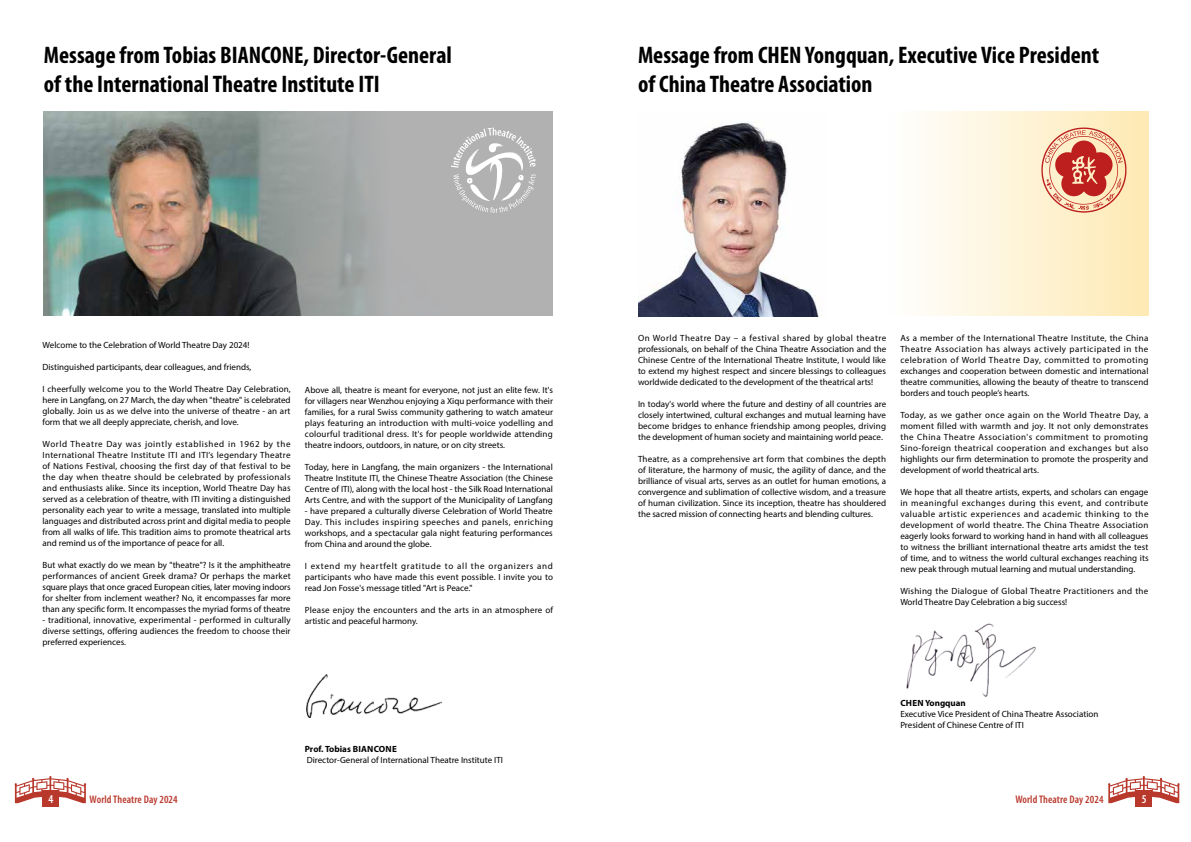
<style>
.page{position:relative;width:1191px;height:842px;background:#fff}
.page>*{position:absolute;margin:0;border:0;box-sizing:border-box;transform-origin:0 0}
.t1{font:700 condensed 24px/28.8px "Myriad Pro";color:#000}
.t2{font:600 condensed 12px "Myriad Pro";color:#fff}
.t3{font:600 condensed 11px "Myriad Pro";letter-spacing:.01em;color:#b9382c}
.t4{font:9px/11px "Myriad Pro";color:#000;text-align:justify}
.t5{font:9px/11px "Myriad Pro";letter-spacing:.03em;color:#000}
.t6{font:9px/11px "Myriad Pro";letter-spacing:.025em;color:#000}
.t7{font:700 9px "Myriad Pro";color:#000}
</style>
<div class="page">
<svg style="left:15px;top:776px;width:71px;height:27px"></svg>
<div style="left:42px;top:790px;width:17px;height:16px;background:#b9382c"></div>
<svg style="left:1108px;top:776px;width:71px;height:27px"></svg>
<div style="left:1135px;top:790px;width:17px;height:16px;background:#b9382c"></div>
<img style="left:906px;top:623px;width:130px;height:74px">
<svg style="left:924px;top:111px;width:224px;height:205px;background:#fdf3d6"></svg>
<img style="left:638px;top:122px;width:184px;height:194px">
<svg style="left:1041px;top:128px;width:85px;height:85px;background:#e49e84"></svg>
<div style="left:45px;top:111px;width:508px;height:205px;background:#b1b1b2"></div>
<img style="left:44px;top:111px;width:329px;height:205px">
<svg style="left:451px;top:128px;width:85px;height:85px"></svg>
<img style="left:307px;top:675px;width:134px;height:42px">
<h1 class="t1" style="left:44px;top:41px;width:409px">Message from Tobias BIANCONE, Director-General of the International Theatre Institute ITI</h1>
<h1 class="t1" style="left:638px;top:41px;width:463px">Message from CHEN Yongquan, Executive Vice President of China Theatre Association</h1>
<p class="t4" style="left:43px;top:339px;width:209px">Welcome to the Celebration of World Theatre Day 2024!</p>
<p class="t4" style="left:43px;top:361px;width:210px">Distinguished participants, dear colleagues, and friends,</p>
<p class="t4" style="left:43px;top:383px;width:250px">I cheerfully welcome you to the World Theatre Day Celebration, here in Langfang, on 27 March, the day when "theatre" is celebrated globally. Join us as we delve into the universe of theatre - an art form that we all deeply appreciate, cherish, and love.</p>
<p class="t4" style="left:43px;top:438px;width:250px">World Theatre Day was jointly established in 1962 by the International Theatre Institute ITI and ITI’s legendary Theatre of Nations Festival, choosing the first day of that festival to be the day when theatre should be celebrated by professionals and enthusiasts alike. Since its inception, World Theatre Day has served as a celebration of theatre, with ITI inviting a distinguished personality each year to write a message, translated into multiple languages and distributed across print and digital media to people from all walks of life. This tradition aims to promote theatrical arts and remind us of the importance of peace for all.</p>
<p class="t4" style="left:43px;top:559px;width:250px">But what exactly do we mean by "theatre"? Is it the amphitheatre performances of ancient Greek drama? Or perhaps the market square plays that once graced European cities, later moving indoors for shelter from inclement weather? No, it encompasses far more than any specific form. It encompasses the myriad forms of theatre</p>
<p class="t4" style="left:43px;top:614px;width:250px">- traditional, innovative, experimental - performed in culturally diverse settings, offering audiences the freedom to choose their preferred experiences.</p>
<p class="t4" style="left:305px;top:384px;width:250px">Above all, theatre is meant for everyone, not just an elite few. It's for villagers near Wenzhou enjoying a Xiqu performance with their families, for a rural Swiss community gathering to watch amateur plays featuring an introduction with multi-voice yodelling and colourful traditional dress. It's for people worldwide attending theatre indoors, outdoors, in nature, or on city streets.</p>
<p class="t4" style="left:305px;top:461px;width:250px">Today, here in Langfang, the main organizers - the International Theatre Institute ITI, the Chinese Theatre Association (the Chinese Centre of ITI), along with the local host - the Silk Road International Arts Centre, and with the support of the Municipality of Langfang</p>
<p class="t4" style="left:305px;top:505px;width:250px">- have prepared a culturally diverse Celebration of World Theatre Day. This includes inspiring speeches and panels, enriching workshops, and a spectacular gala night featuring performances from China and around the globe.</p>
<p class="t4" style="left:305px;top:560px;width:250px">I extend my heartfelt gratitude to all the organizers and participants who have made this event possible. I invite you to read Jon Fosse's message titled "Art is Peace."</p>
<p class="t6" style="left:305px;top:604px;width:250px">Please enjoy the encounters and the arts in an atmosphere of artistic and peaceful harmony.</p>
<p class="t7" style="left:305px;top:743px;width:93px">Prof. Tobias BIANCONE</p>
<p class="t4" style="left:307px;top:754px;width:198px">Director-General of International Theatre Institute ITI</p>
<p class="t4" style="left:638px;top:333px;width:250px">On World Theatre Day – a festival shared by global theatre professionals, on behalf of the China Theatre Association and the Chinese Centre of the International Theatre Institute, I would like to extend my highest respect and sincere blessings to colleagues worldwide dedicated to the development of the theatrical arts!</p>
<p class="t4" style="left:638px;top:399px;width:250px">In today's world where the future and destiny of all countries are closely intertwined, cultural exchanges and mutual learning have become bridges to enhance friendship among peoples, driving the development of human society and maintaining world peace.</p>
<p class="t4" style="left:638px;top:454px;width:250px">Theatre, as a comprehensive art form that combines the depth of literature, the harmony of music, the agility of dance, and the brilliance of visual arts, serves as an outlet for human emotions, a convergence and sublimation of collective wisdom, and a treasure of human civilization. Since its inception, theatre has shouldered the sacred mission of connecting hearts and blending cultures.</p>
<p class="t4" style="left:900px;top:333px;width:250px">As a member of the International Theatre Institute, the China Theatre Association has always actively participated in the celebration of World Theatre Day, committed to promoting exchanges and cooperation between domestic and international theatre communities, allowing the beauty of theatre to transcend borders and touch people’s hearts.</p>
<p class="t4" style="left:900px;top:410px;width:250px">Today, as we gather once again on the World Theatre Day, a moment filled with warmth and joy. It not only demonstrates the China Theatre Association's commitment to promoting Sino-foreign theatrical cooperation and exchanges but also highlights our firm determination to promote the prosperity and development of world theatrical arts.</p>
<p class="t4" style="left:900px;top:487px;width:250px">We hope that all theatre artists, experts, and scholars can engage in meaningful exchanges during this event, and contribute valuable artistic experiences and academic thinking to the development of world theatre. The China Theatre Association eagerly looks forward to working hand in hand with all colleagues to witness the brilliant international theatre arts amidst the test of time, and to witness the world cultural exchanges reaching its new peak through mutual learning and mutual understanding.</p>
<p class="t5" style="left:900px;top:586px;width:250px">Wishing the Dialogue of Global Theatre Practitioners and the<br>World Theatre Day Celebration a big success!</p>
<p class="t7" style="left:900px;top:697px;width:67px">CHEN Yongquan</p>
<p class="t4" style="left:900px;top:708px;width:199px">Executive Vice President of China Theatre Association<br>President of Chinese Centre of ITI</p>
<h2 class="t2" style="left:49px;top:791px;width:6px">4</h2>
<p class="t3" style="left:90px;top:793px;width:90px">World Theatre Day 2024</p>
<p class="t3" style="left:1015px;top:793px;width:90px">World Theatre Day 2024</p>
<h2 class="t2" style="left:1142px;top:791px;width:6px">5</h2>
</div>
